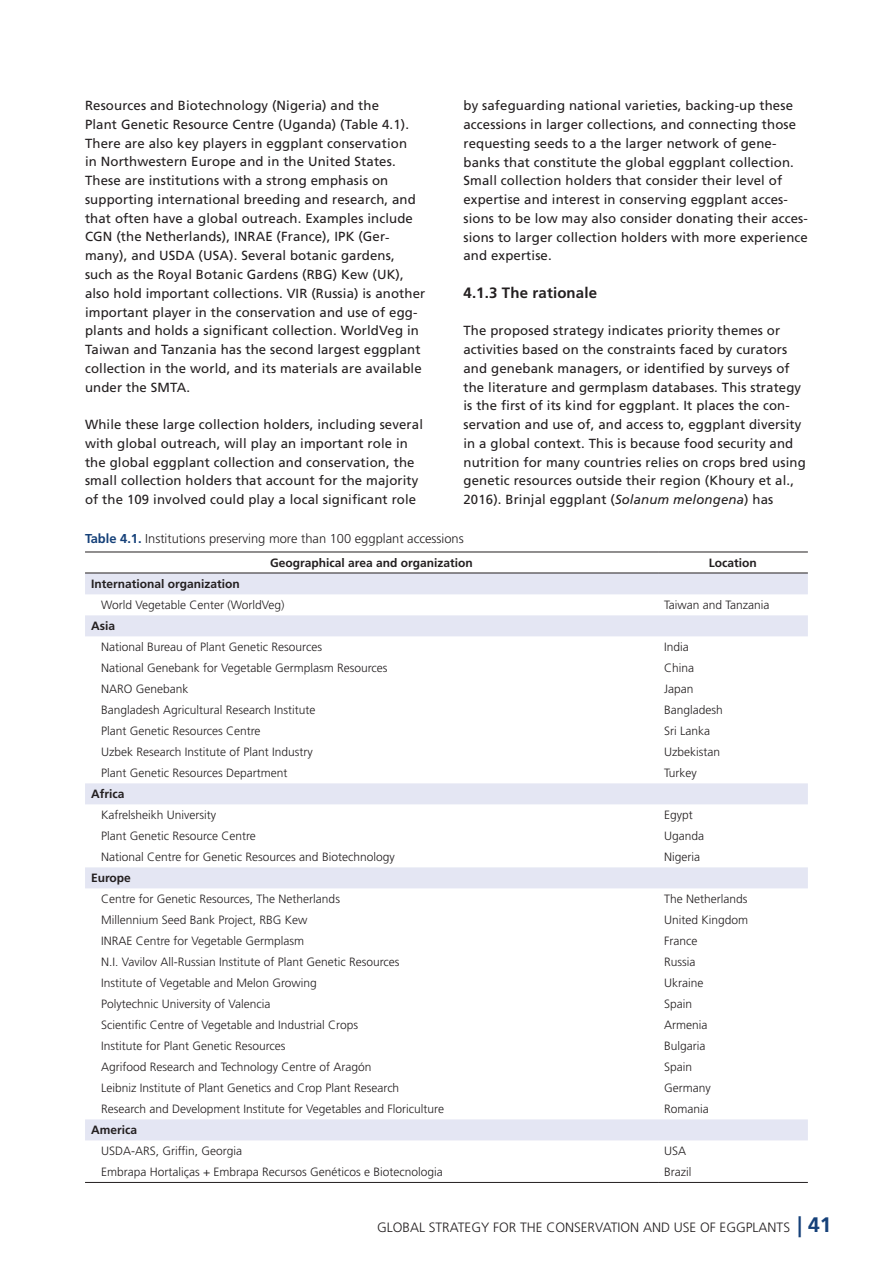
<style>
.page{position:relative;width:893px;height:1263px;background:#fff}
.page>*{position:absolute;margin:0;border:0;box-sizing:border-box;transform-origin:0 0}
.t1{font:700 15px "Frutiger LT Std";letter-spacing:.01em;color:#231f20}
.t2{font:300 13.5px "Frutiger LT Std";color:#231f20}
.t3{font:13.2px/18.8px "Frutiger LT Std";letter-spacing:.01em;color:#231f20}
.t4{font:300 12.9px "Frutiger LT Std";color:#231f20}
.t5{font:300 12px "Frutiger LT Std";color:#231f20}
.t6{font:700 12px "Frutiger LT Std";color:#231f20}
.s1{font-style:italic}
.s2{font-weight:700;color:#164179}
.s3{font-weight:700;font-size:21px;color:#164179}
</style>
<div class="page">
<hr style="left:0;top:557px;width:1px;height:94px;background:#231f20">
<svg style="left:85px;top:572px;width:723px;height:610px"></svg>
<svg style="left:85px;top:574px;width:723px;height:566px"></svg>
<hr style="left:85px;top:552px;width:573px;height:1px;background:#231f20">
<hr style="left:658px;top:552px;width:150px;height:1px;background:#231f20">
<hr style="left:85px;top:573px;width:573px;height:1px;background:#231f20">
<hr style="left:658px;top:573px;width:150px;height:1px;background:#231f20">
<hr style="left:85px;top:1182px;width:573px;height:1px;background:#231f20">
<hr style="left:658px;top:1182px;width:150px;height:1px;background:#231f20">
<p class="t3" style="left:463px;top:96px;width:346px">by safeguarding national varieties, backing-up these accessions in larger collections, and connecting those requesting seeds to a the larger network of gene&shy;banks that constitute the global eggplant collection.<br>Small collection holders that consider their level of expertise and interest in conserving eggplant acces&shy;sions to be low may also consider donating their acces&shy;sions to larger collection holders with more experience and expertise.</p>
<p class="t1" style="left:463px;top:284px;width:135px">4.1.3 The rationale</p>
<p class="t3" style="left:463px;top:321px;width:344px">The proposed strategy indicates priority themes or activities based on the constraints faced by curators and genebank managers, or identified by surveys of the literature and germplasm databases. This strategy is the first of its kind for eggplant. It places the con&shy;servation and use of, and access to, eggplant diversity in a global context. This is because food security and nutrition for many countries relies on crops bred using genetic resources outside their region (Khoury et al., 2016). Brinjal eggplant (<span class="s1">Solanum melongena</span>) has</p>
<p class="t3" style="left:85px;top:96px;width:342px">Resources and Biotechnology (Nigeria) and the<br>Plant Genetic Resource Centre (Uganda) (Table 4.1).<br>There are also key players in eggplant conservation<br>in Northwestern Europe and in the United States.<br>These are institutions with a strong emphasis on supporting international breeding and research, and that often have a global outreach. Examples include CGN (the Netherlands), INRAE (France), IPK (Ger&shy;many), and USDA (USA). Several botanic gardens, such as the Royal Botanic Gardens (RBG) Kew (UK), also hold important collections. VIR (Russia) is another important player in the conservation and use of egg&shy;plants and holds a significant collection. WorldVeg in Taiwan and Tanzania has the second largest eggplant collection in the world, and its materials are available under the SMTA.</p>
<p class="t3" style="left:85px;top:415px;width:339px">While these large collection holders, including several with global outreach, will play an important role in the global eggplant collection and conservation, the small collection holders that account for the majority of the 109 involved could play a local significant role</p>
<p class="t4" style="left:85px;top:531px;width:380px"><span class="s2">Table 4.1.</span> Institutions preserving more than 100 eggplant accessions</p>
<p class="t6" style="left:270px;top:556px;width:204px">Geographical area and organization</p>
<p class="t6" style="left:709px;top:556px;width:49px">Location</p>
<p class="t6" style="left:91px;top:577px;width:150px">International organization</p>
<p class="t5" style="left:101px;top:598px;width:185px">World Vegetable Center (WorldVeg)</p>
<p class="t5" style="left:664px;top:598px;width:107px">Taiwan and Tanzania</p>
<p class="t6" style="left:91px;top:619px;width:25px">Asia</p>
<p class="t5" style="left:101px;top:640px;width:222px">National Bureau of Plant Genetic Resources</p>
<p class="t5" style="left:664px;top:640px;width:26px">India</p>
<p class="t5" style="left:101px;top:661px;width:288px">National Genebank for Vegetable Germplasm Resources</p>
<p class="t5" style="left:664px;top:661px;width:32px">China</p>
<p class="t5" style="left:101px;top:682px;width:89px">NARO Genebank</p>
<p class="t5" style="left:664px;top:682px;width:31px">Japan</p>
<p class="t5" style="left:101px;top:703px;width:216px">Bangladesh Agricultural Research Institute</p>
<p class="t5" style="left:664px;top:703px;width:60px">Bangladesh</p>
<p class="t5" style="left:101px;top:724px;width:161px">Plant Genetic Resources Centre</p>
<p class="t5" style="left:664px;top:724px;width:47px">Sri Lanka</p>
<p class="t5" style="left:101px;top:745px;width:213px">Uzbek Research Institute of Plant Industry</p>
<p class="t5" style="left:664px;top:745px;width:58px">Uzbekistan</p>
<p class="t5" style="left:101px;top:766px;width:188px">Plant Genetic Resources Department</p>
<p class="t5" style="left:664px;top:766px;width:34px">Turkey</p>
<p class="t6" style="left:91px;top:787px;width:35px">Africa</p>
<p class="t5" style="left:101px;top:808px;width:117px">Kafrelsheikh University</p>
<p class="t5" style="left:664px;top:808px;width:30px">Egypt</p>
<p class="t5" style="left:101px;top:829px;width:156px">Plant Genetic Resource Centre</p>
<p class="t5" style="left:664px;top:829px;width:42px">Uganda</p>
<p class="t5" style="left:101px;top:850px;width:295px">National Centre for Genetic Resources and Biotechnology</p>
<p class="t5" style="left:664px;top:850px;width:37px">Nigeria</p>
<p class="t6" style="left:91px;top:871px;width:41px">Europe</p>
<p class="t5" style="left:101px;top:892px;width:240px">Centre for Genetic Resources, The Netherlands</p>
<p class="t5" style="left:664px;top:892px;width:85px">The Netherlands</p>
<p class="t5" style="left:101px;top:913px;width:208px">Millennium Seed Bank Project, RBG Kew</p>
<p class="t5" style="left:664px;top:913px;width:86px">United Kingdom</p>
<p class="t5" style="left:101px;top:934px;width:205px">INRAE Centre for Vegetable Germplasm</p>
<p class="t5" style="left:664px;top:934px;width:35px">France</p>
<p class="t5" style="left:101px;top:955px;width:300px">N.I. Vavilov All-Russian Institute of Plant Genetic Resources</p>
<p class="t5" style="left:664px;top:955px;width:33px">Russia</p>
<p class="t5" style="left:101px;top:976px;width:217px">Institute of Vegetable and Melon Growing</p>
<p class="t5" style="left:664px;top:976px;width:41px">Ukraine</p>
<p class="t5" style="left:101px;top:997px;width:171px">Polytechnic University of Valencia</p>
<p class="t5" style="left:664px;top:997px;width:30px">Spain</p>
<p class="t5" style="left:101px;top:1018px;width:258px">Scientific Centre of Vegetable and Industrial Crops</p>
<p class="t5" style="left:664px;top:1018px;width:45px">Armenia</p>
<p class="t5" style="left:101px;top:1039px;width:186px">Institute for Plant Genetic Resources</p>
<p class="t5" style="left:664px;top:1039px;width:43px">Bulgaria</p>
<p class="t5" style="left:101px;top:1060px;width:272px">Agrifood Research and Technology Centre of Aragón</p>
<p class="t5" style="left:664px;top:1060px;width:30px">Spain</p>
<p class="t5" style="left:101px;top:1081px;width:300px">Leibniz Institute of Plant Genetics and Crop Plant Research</p>
<p class="t5" style="left:664px;top:1081px;width:48px">Germany</p>
<p class="t5" style="left:101px;top:1102px;width:344px">Research and Development Institute for Vegetables and Floriculture</p>
<p class="t5" style="left:664px;top:1102px;width:46px">Romania</p>
<p class="t6" style="left:91px;top:1123px;width:48px">America</p>
<p class="t5" style="left:101px;top:1144px;width:143px">USDA-ARS, Griffin, Georgia</p>
<p class="t5" style="left:664px;top:1144px;width:24px">USA</p>
<p class="t5" style="left:101px;top:1165px;width:343px">Embrapa Hortaliças + Embrapa Recursos Genéticos e Biotecnologia</p>
<p class="t5" style="left:664px;top:1165px;width:29px">Brazil</p>
<p class="t2" style="left:377px;top:1219px;width:456px">GLOBAL STRATEGY FOR THE CONSERVATION AND USE OF EGGPLANTS <span class="s3">| 41</span></p>
</div>
